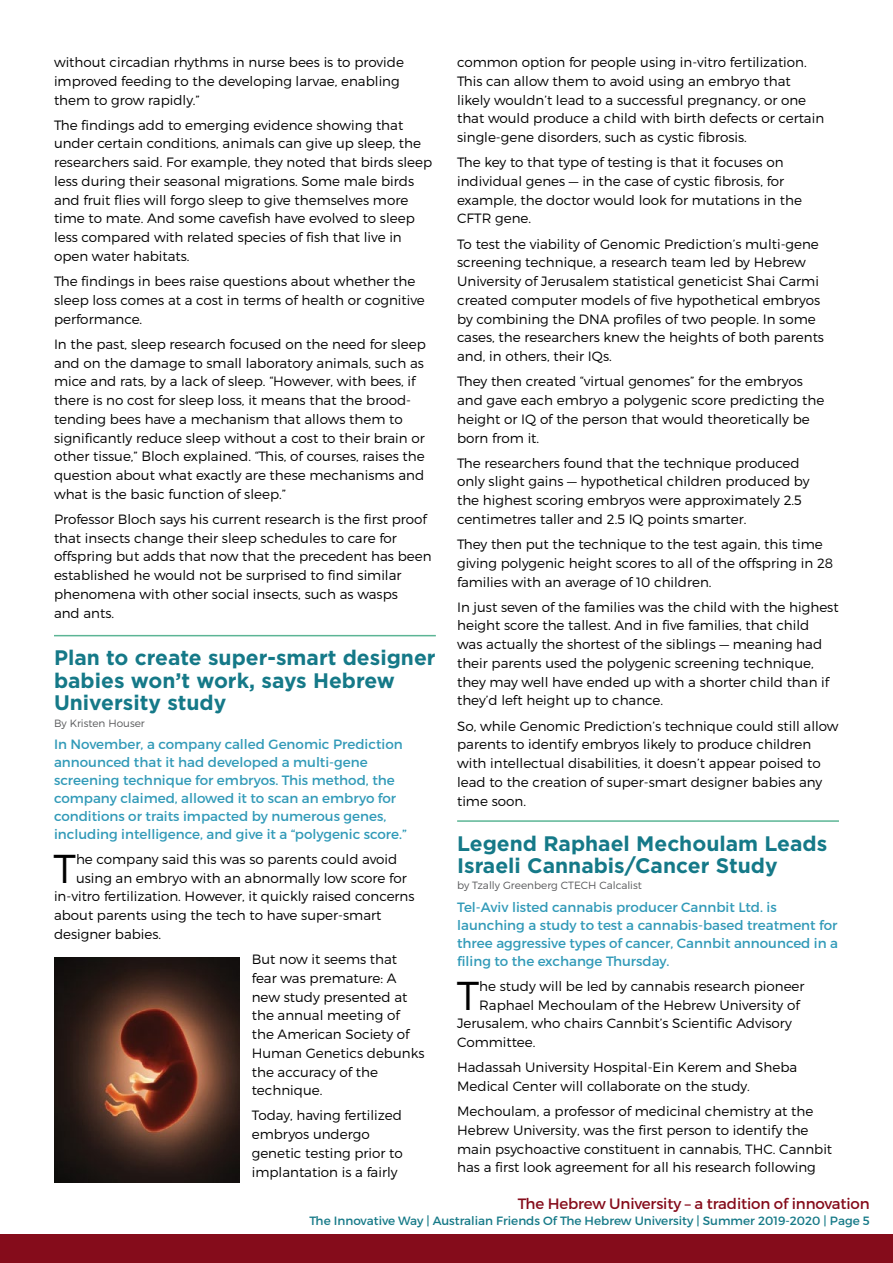
<style>
.page{position:relative;width:893px;height:1263px;background:#fff}
.page>*{position:absolute;margin:0;border:0;box-sizing:border-box;transform-origin:0 0}
.t1{font:300 40.35px "Montserrat";color:#000}
.t2{font:700 21px/22.5px "Gotham";color:#157988}
.t3{font:15px "Montserrat";letter-spacing:-.01em;color:#850c1b}
.t4{font:300 13.5px/18.8px "Montserrat";color:#000}
.t5{font:13.5px/18px "Montserrat";color:#319ab8}
.t6{font:12px "Montserrat";color:#157987}
.t7{font:300 10.5px "Montserrat";color:#58595b}
</style>
<div class="page">
<div style="left:0;top:1234px;width:893px;height:29px;background:#850c1b"></div>
<hr style="left:54px;top:635px;width:382px;height:1px;background:#5cb595">
<hr style="left:457px;top:820px;width:382px;height:2px;background:#5cb595">
<img style="left:54px;top:957px;width:185px;height:225px">
<p class="t4" style="left:54px;top:53px;width:351px">without circadian rhythms in nurse bees is to provide improved feeding to the developing larvae, enabling them to grow rapidly.”</p>
<p class="t4" style="left:54px;top:115px;width:380px">The findings add to emerging evidence showing that under certain conditions, animals can give up sleep, the researchers said. For example, they noted that birds sleep less during their seasonal migrations. Some male birds and fruit flies will forgo sleep to give themselves more time to mate. And some cavefish have evolved to sleep less compared with related species of fish that live in open water habitats.</p>
<p class="t4" style="left:54px;top:272px;width:372px">The findings in bees raise questions about whether the sleep loss comes at a cost in terms of health or cognitive performance.</p>
<p class="t4" style="left:54px;top:334px;width:373px">In the past, sleep research focused on the need for sleep and on the damage to small laboratory animals, such as mice and rats, by a lack of sleep. “However, with bees, if there is no cost for sleep loss, it means that the brood&shy;tending bees have a mechanism that allows them to significantly reduce sleep without a cost to their brain or other tissue,” Bloch explained. “This, of courses, raises the question about what exactly are these mechanisms and what is the basic function of sleep.”</p>
<p class="t4" style="left:54px;top:509px;width:379px">Professor Bloch says his current research is the first proof that insects change their sleep schedules to care for offspring but adds that now that the precedent has been established he would not be surprised to find similar phenomena with other social insects, such as wasps<br>and ants.</p>
<h2 class="t2" style="left:54px;top:646px;width:383px">Plan to create super-smart designer babies won’t work, says Hebrew<br>University study</h2>
<p class="t7" style="left:54px;top:716px;width:92px">By Kristen Houser</p>
<p class="t5" style="left:54px;top:735px;width:354px">In November, a company called Genomic Prediction announced that it had developed a multi-gene screening technique for embryos. This method, the company claimed, allowed it to scan an embryo for conditions or traits impacted by numerous genes, including intelligence, and give it a “polygenic score.”</p>
<h1 class="t1" style="left:54px;top:844px;width:24px">T</h1>
<p class="t4" style="left:76px;top:849px;width:323px">he company said this was so parents could avoid</p>
<p class="t4" style="left:76px;top:868px;width:332px">using an embryo with an abnormally low score for</p>
<p class="t4" style="left:54px;top:887px;width:362px">in-vitro fertilization. However, it quickly raised concerns</p>
<p class="t4" style="left:54px;top:906px;width:329px">about parents using the tech to have super-smart</p>
<p class="t4" style="left:54px;top:924px;width:109px">designer babies.</p>
<p class="t4" style="left:252px;top:950px;width:174px">But now it seems that fear was premature: A new study presented at the annual meeting of the American Society of<br>Human Genetics debunks the accuracy of the technique.</p>
<p class="t4" style="left:252px;top:1106px;width:152px">Today, having fertilized embryos undergo genetic testing prior to implantation is a fairly</p>
<p class="t4" style="left:457px;top:53px;width:369px">common option for people using in-vitro fertilization.<br>This can allow them to avoid using an embryo that likely wouldn’t lead to a successful pregnancy, or one that would produce a child with birth defects or certain single-gene disorders, such as cystic fibrosis.</p>
<p class="t4" style="left:457px;top:153px;width:346px">The key to that type of testing is that it focuses on individual genes — in the case of cystic fibrosis, for example, the doctor would look for mutations in the CFTR gene.</p>
<p class="t4" style="left:457px;top:234px;width:368px">To test the viability of Genomic Prediction’s multi-gene screening technique, a research team led by Hebrew University of Jerusalem statistical geneticist Shai Carmi created computer models of five hypothetical embryos by combining the DNA profiles of two people. In some cases, the researchers knew the heights of both parents and, in others, their IQs.</p>
<p class="t4" style="left:457px;top:372px;width:369px">They then created “virtual genomes” for the embryos and gave each embryo a polygenic score predicting the height or IQ of the person that would theoretically be born from it.</p>
<p class="t4" style="left:457px;top:453px;width:354px">The researchers found that the technique produced only slight gains — hypothetical children produced by the highest scoring embryos were approximately 2.5 centimetres taller and 2.5 IQ points smarter.</p>
<p class="t4" style="left:457px;top:535px;width:378px">They then put the technique to the test again, this time giving polygenic height scores to all of the offspring in 28 families with an average of 10 children.</p>
<p class="t4" style="left:457px;top:597px;width:383px">In just seven of the families was the child with the highest height score the tallest. And in five families, that child<br>was actually the shortest of the siblings — meaning had their parents used the polygenic screening technique, they may well have ended up with a shorter child than if they’d left height up to chance.</p>
<p class="t4" style="left:457px;top:716px;width:383px">So, while Genomic Prediction’s technique could still allow parents to identify embryos likely to produce children with intellectual disabilities, it doesn’t appear poised to lead to the creation of super-smart designer babies any time soon.</p>
<h2 class="t2" style="left:457px;top:832px;width:372px">Legend Raphael Mechoulam Leads<br>Israeli Cannabis/Cancer Study</h2>
<p class="t7" style="left:457px;top:879px;width:186px">by Tzally Greenberg CTECH Calcalist</p>
<p class="t5" style="left:457px;top:898px;width:383px">Tel-Aviv listed cannabis producer Cannbit Ltd. is launching a study to test a cannabis-based treatment for three aggressive types of cancer, Cannbit announced in a filing to the exchange Thursday.</p>
<h1 class="t1" style="left:457px;top:971px;width:24px">T</h1>
<p class="t4" style="left:479px;top:976px;width:327px">he study will be led by cannabis research pioneer</p>
<p class="t4" style="left:479px;top:995px;width:322px">Raphael Mechoulam of the Hebrew University of</p>
<p class="t4" style="left:457px;top:1014px;width:336px">Jerusalem, who chairs Cannbit’s Scientific Advisory</p>
<p class="t4" style="left:457px;top:1033px;width:80px">Committee.</p>
<p class="t4" style="left:457px;top:1058px;width:342px">Hadassah University Hospital-Ein Kerem and Sheba<br>Medical Center will collaborate on the study.</p>
<p class="t4" style="left:457px;top:1102px;width:377px">Mechoulam, a professor of medicinal chemistry at the Hebrew University, was the first person to identify the main psychoactive constituent in cannabis, THC. Cannbit has a first look agreement for all his research following</p>
<p class="t3" style="left:518px;top:1194px;width:354px">The Hebrew University – a tradition of innovation</p>
<p class="t6" style="left:309px;top:1214px;width:562px">The Innovative Way | Australian Friends Of The Hebrew University | Summer 2019-2020 | Page 5</p>
</div>
